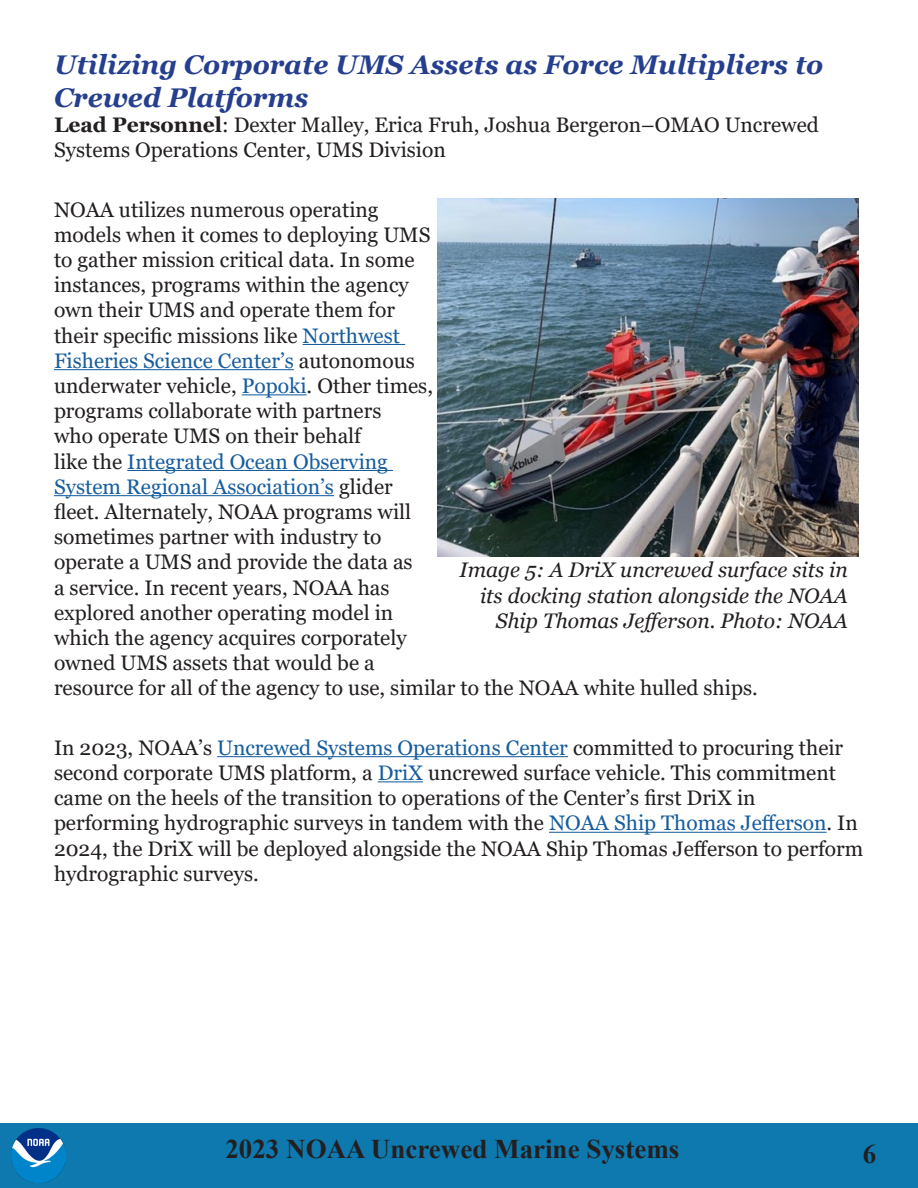
<style>
.page{position:relative;width:918px;height:1188px;background:#fff}
.page>*{position:absolute;margin:0;border:0;box-sizing:border-box;transform-origin:0 0}
.Sub_header{font:italic 700 27px/32.4px "Georgia";color:#253f8e}
.t1{font:700 27px "Times New Roman";color:#231f20}
.t2{font:21px/25.2px "Georgia";color:#231f20}
.Captions{font:italic 21px/25.2px "Georgia";color:#231f20;text-align:right}
.s1{font-weight:700}
.s2{color:#175d9e}
</style>
<div class="page">
<div style="left:0;top:1123px;width:918px;height:65px;background:#0e79ae"></div>
<img style="left:12px;top:1129px;width:54px;height:54px">
<hr style="left:303px;top:344px;width:102px;height:1px;background:#175d9e">
<hr style="left:54px;top:369px;width:240px;height:1px;background:#175d9e">
<hr style="left:242px;top:394px;width:65px;height:1px;background:#175d9e">
<hr style="left:127px;top:470px;width:266px;height:1px;background:#175d9e">
<hr style="left:54px;top:495px;width:280px;height:1px;background:#175d9e">
<hr style="left:217px;top:756px;width:351px;height:1px;background:#175d9e">
<hr style="left:378px;top:781px;width:45px;height:1px;background:#175d9e">
<hr style="left:549px;top:832px;width:278px;height:1px;background:#175d9e">
<img style="left:437px;top:198px;width:422px;height:358px">
<p class="Sub_header" style="left:54px;top:49px;width:771px">Utilizing Corporate UMS Assets as Force Multipliers to<br>Crewed Platforms</p>
<p class="t2" style="left:54px;top:113px;width:766px"><span class="s1">Lead Personnel</span>: Dexter Malley, Erica Fruh, Joshua Bergeron–OMAO Uncrewed<br>Systems Operations Center, UMS Division</p>
<p class="t2" style="left:54px;top:197px;width:705px">NOAA utilizes numerous operating<br>models when it comes to deploying UMS<br>to gather mission critical data. In some<br>instances, programs within the agency<br>own their UMS and operate them for<br>their specific missions like <span class="s2">Northwest<br>Fisheries Science Center’s</span> autonomous<br>underwater vehicle, <span class="s2">Popoki</span>. Other times,<br>programs collaborate with partners<br>who operate UMS on their behalf<br>like the <span class="s2">Integrated Ocean Observing<br>System Regional Association’s</span> glider<br>fleet. Alternately, NOAA programs will<br>sometimes partner with industry to<br>operate a UMS and provide the data as<br>a service. In recent years, NOAA has<br>explored another operating model in<br>which the agency acquires corporately<br>owned UMS assets that would be a<br>resource for all of the agency to use, similar to the NOAA white hulled ships.</p>
<p class="t2" style="left:54px;top:735px;width:811px">In 2023, NOAA’s <span class="s2">Uncrewed Systems Operations Center</span> committed to procuring their second corporate UMS platform, a <span class="s2">DriX</span> uncrewed surface vehicle. This commitment came on the heels of the transition to operations of the Center’s first DriX in performing hydrographic surveys in tandem with the <span class="s2">NOAA Ship Thomas Jefferson</span>. In 2024, the DriX will be deployed alongside the NOAA Ship Thomas Jefferson to perform hydrographic surveys.</p>
<p class="Captions" style="left:460px;top:558px;width:390px">Image 5: A DriX uncrewed surface sits in its docking station alongside the NOAA<br>Ship Thomas Jefferson. Photo: NOAA</p>
<p class="t1" style="left:225px;top:1129px;width:455px">2023 NOAA Uncrewed Marine Systems</p>
<p class="t1" style="left:863px;top:1135px;width:15px">6</p>
</div>
